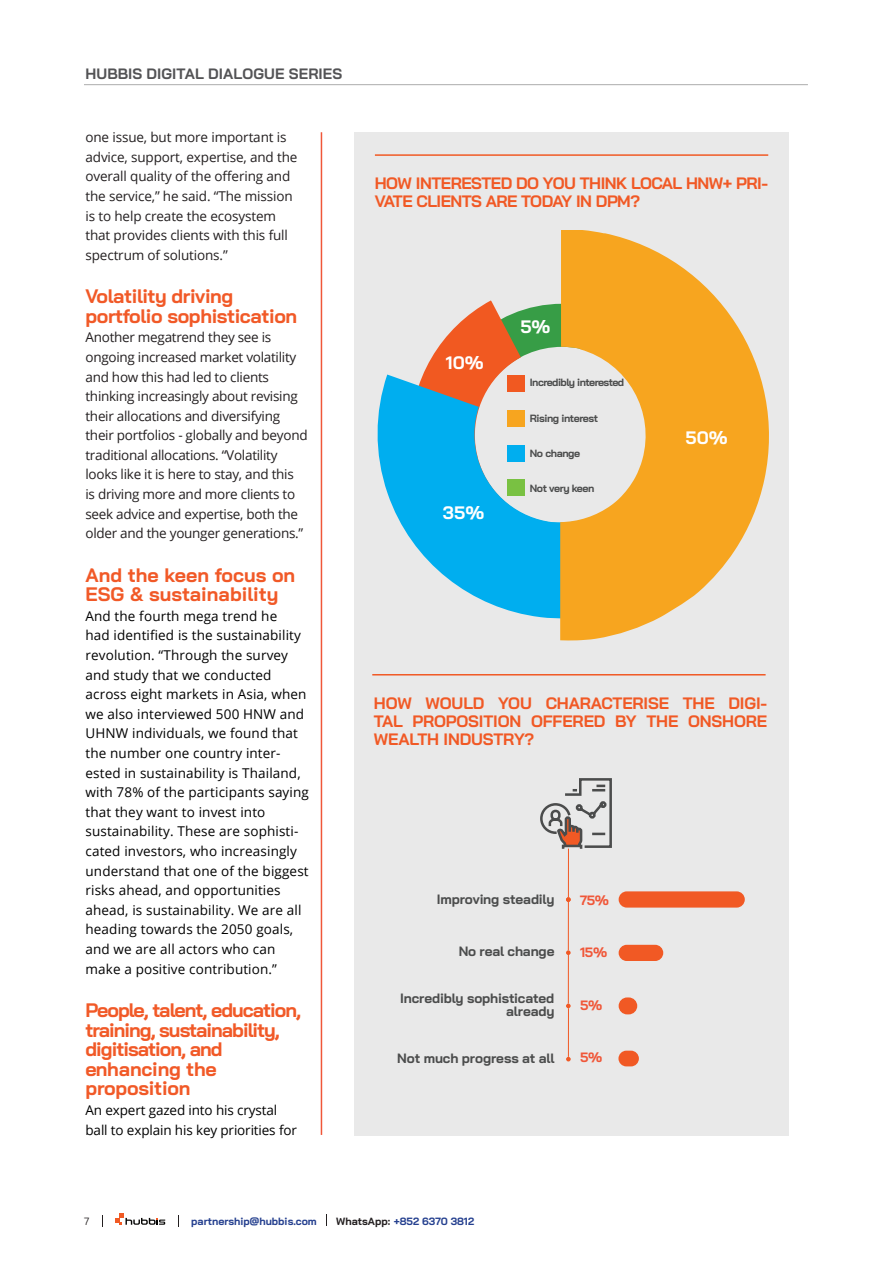
<style>
.page{position:relative;width:893px;height:1263px;background:#fff}
.page>*{position:absolute;margin:0;border:0;box-sizing:border-box;transform-origin:0 0}
.subtitle{font:700 19.5px/19.6px "Bai Jamjuree";letter-spacing:-.05em;color:#f15927}
.subtitle-2{font:700 19.5px/19.6px "Bai Jamjuree";letter-spacing:-.02em;color:#f15927}
.subtitle-3{font:700 19.5px/19.6px "Bai Jamjuree";color:#f15927}
.big_number_percent{font:700 18px "Bai Jamjuree";color:#fff}
.Header_style{font:700 16.5px/18px "Bai Jamjuree";letter-spacing:-.03em;color:#f15925;text-align:justify}
.t1{font:700 15px "Bai Jamjuree";letter-spacing:.005em;color:#535355}
.content_style_no_hyp{font:13.5px/19.6px "Open Sans";letter-spacing:-.02em;color:#231f20}
.content_styl_hyphe{font:13.5px/19.6px "Open Sans";letter-spacing:.01em;color:#000}
.small_infogrpahic{font:700 13.5px/13.5px "Bai Jamjuree";letter-spacing:-.01em;color:#4b4c4c;text-align:right}
.content_styl_hyphe-2{font:13.5px/19.6px "Open Sans";letter-spacing:-.01em;color:#000}
.small_infogrpahic-2{font:700 13.5px "Bai Jamjuree";color:#f05739}
.small_infogrpahic-3{font:700 10.5px "Bai Jamjuree";letter-spacing:-.05em;color:#4b4c4c}
.t2{font:700 10.5px "Bai Jamjuree";color:#25408f}
.t3{font:10.5px "Bai Jamjuree";color:#231f20}
.s1{color:#231f20}
</style>
<div class="page">
<hr style="left:321px;top:132px;width:1px;height:1003px;background:#f05739">
<hr style="left:84px;top:84px;width:724px;height:1px;background:#adadad">
<svg style="left:115px;top:1213px;width:50px;height:12px"></svg>
<div style="left:354px;top:651px;width:435px;height:484px;background:#e9e9e9"></div>
<hr style="left:372px;top:674px;width:394px;height:1px;background:#f15925">
<div style="left:354px;top:132px;width:435px;height:536px;background:#e9e9e9"></div>
<hr style="left:375px;top:154px;width:393px;height:2px;background:#f15925">
<svg style="left:423px;top:300px;width:137px;height:74px"></svg>
<svg style="left:377px;top:374px;width:183px;height:245px;fill:#00aeef"></svg>
<svg style="left:560px;top:231px;width:208px;height:409px;fill:#f7a51f"></svg>
<div style="left:507px;top:375px;width:17px;height:17px;background:#f15921"></div>
<div style="left:507px;top:410px;width:17px;height:17px;background:#f7a51f"></div>
<div style="left:507px;top:445px;width:17px;height:16px;background:#00aeef"></div>
<div style="left:507px;top:479px;width:17px;height:17px;background:#79c142"></div>
<svg style="left:566px;top:950px;width:5px;height:5px"></svg>
<hr style="left:568px;top:902px;width:1px;height:48px;background:#f15924">
<div style="left:619px;top:891px;width:126px;height:16px;background:#f15924;border-radius:8px"></div>
<div style="left:619px;top:945px;width:44px;height:16px;background:#f15924;border-radius:8px"></div>
<svg style="left:566px;top:1004px;width:5px;height:4px"></svg>
<hr style="left:568px;top:955px;width:1px;height:49px;background:#f15924">
<svg style="left:566px;top:1057px;width:5px;height:4px"></svg>
<hr style="left:568px;top:1008px;width:1px;height:49px;background:#f15924">
<svg style="left:540px;top:778px;width:72px;height:71px"></svg>
<svg style="left:566px;top:897px;width:5px;height:5px"></svg>
<hr style="left:568px;top:848px;width:1px;height:49px;background:#f15924">
<div style="left:619px;top:997px;width:18px;height:17px;background:#f15924;border-radius:8px"></div>
<div style="left:618px;top:1051px;width:21px;height:15px;background:#f15924;border-radius:8px"></div>
<p class="t1" style="left:85px;top:65px;width:258px">HUBBIS DIGITAL DIALOGUE SERIES</p>
<p class="content_style_no_hyp" style="left:85px;top:127px;width:213px">one issue, but more important is advice, support, expertise, and the overall quality of the offering and the service,” he said. “The mission is to help create the ecosystem that provides clients with this full spectrum of solutions.”</p>
<p class="subtitle-2" style="left:85px;top:287px;width:213px">Volatility driving portfolio sophistication</p>
<p class="content_style_no_hyp" style="left:85px;top:327px;width:224px">Another megatrend they see is ongoing increased market volatility and how this had led to clients thinking increasingly about revising their allocations and diversifying their portfolios - globally and beyond traditional allocations. “Volatility looks like it is here to stay, and this<br>is driving more and more clients to seek advice and expertise, both the older and the younger generations.”</p>
<p class="subtitle-3" style="left:85px;top:565px;width:211px">And the keen focus on<br>ESG &amp; sustainability</p>
<p class="content_styl_hyphe" style="left:85px;top:606px;width:225px">And the fourth mega trend he<br>had identified is the sustainability revolution. “Through the survey and study that we conducted across eight markets in Asia, when we also interviewed 500 HNW and<br>UHNW individuals, we found that the number one country inter&shy;ested in sustainability is Thailand, with 78% of the participants saying that they want to invest into sustainability. These are sophisti&shy;cated investors, who increasingly understand that one of the biggest risks ahead, and opportunities ahead, is sustainability. We are all heading towards the 2050 goals, and we are all actors who can make a positive contribution.”</p>
<p class="subtitle" style="left:85px;top:1000px;width:217px">People, talent, education, training, sustainability, digitisation, and enhancing the proposition</p>
<p class="content_styl_hyphe-2" style="left:85px;top:1100px;width:213px">An expert gazed into his crystal ball to explain his key priorities for</p>
<p class="Header_style" style="left:375px;top:174px;width:395px">HOW INTERESTED DO YOU THINK LOCAL HNW+ PRI-<br>VATE CLIENTS ARE TODAY IN DPM?</p>
<p class="big_number_percent" style="left:446px;top:352px;width:39px">10%</p>
<p class="big_number_percent" style="left:443px;top:502px;width:43px">35%</p>
<p class="big_number_percent" style="left:520px;top:316px;width:32px">5%</p>
<p class="small_infogrpahic-3" style="left:530px;top:377px;width:96px">Incredibly interested</p>
<p class="small_infogrpahic-3" style="left:530px;top:412px;width:70px">Rising interest</p>
<p class="small_infogrpahic-3" style="left:530px;top:447px;width:52px">No change</p>
<p class="small_infogrpahic-3" style="left:530px;top:482px;width:66px">Not very keen</p>
<p class="big_number_percent" style="left:685px;top:427px;width:44px">50%</p>
<p class="Header_style" style="left:374px;top:695px;width:395px">HOW WOULD YOU CHARACTERISE THE DIGI-TAL PROPOSITION OFFERED BY THE ONSHORE WEALTH INDUSTRY?</p>
<p class="small_infogrpahic" style="left:437px;top:892px;width:119px">Improving steadily</p>
<p class="small_infogrpahic" style="left:459px;top:945px;width:97px">No real change</p>
<p class="small_infogrpahic" style="left:400px;top:991px;width:156px">Incredibly sophisticated already</p>
<p class="small_infogrpahic" style="left:397px;top:1051px;width:159px">Not much progress at all</p>
<p class="small_infogrpahic-2" style="left:580px;top:892px;width:31px">75%</p>
<p class="small_infogrpahic-2" style="left:580px;top:944px;width:29px">15%</p>
<p class="small_infogrpahic-2" style="left:580px;top:997px;width:24px">5%</p>
<p class="small_infogrpahic-2" style="left:580px;top:1049px;width:24px">5%</p>
<p class="t3" style="left:84px;top:1212px;width:7px">7</p>
<p class="t2" style="left:191px;top:1215px;width:127px">partnership@hubbis.com</p>
<p class="t2" style="left:336px;top:1215px;width:139px"><span class="s1">WhatsApp:</span> +852 6370 3812</p>
</div>
